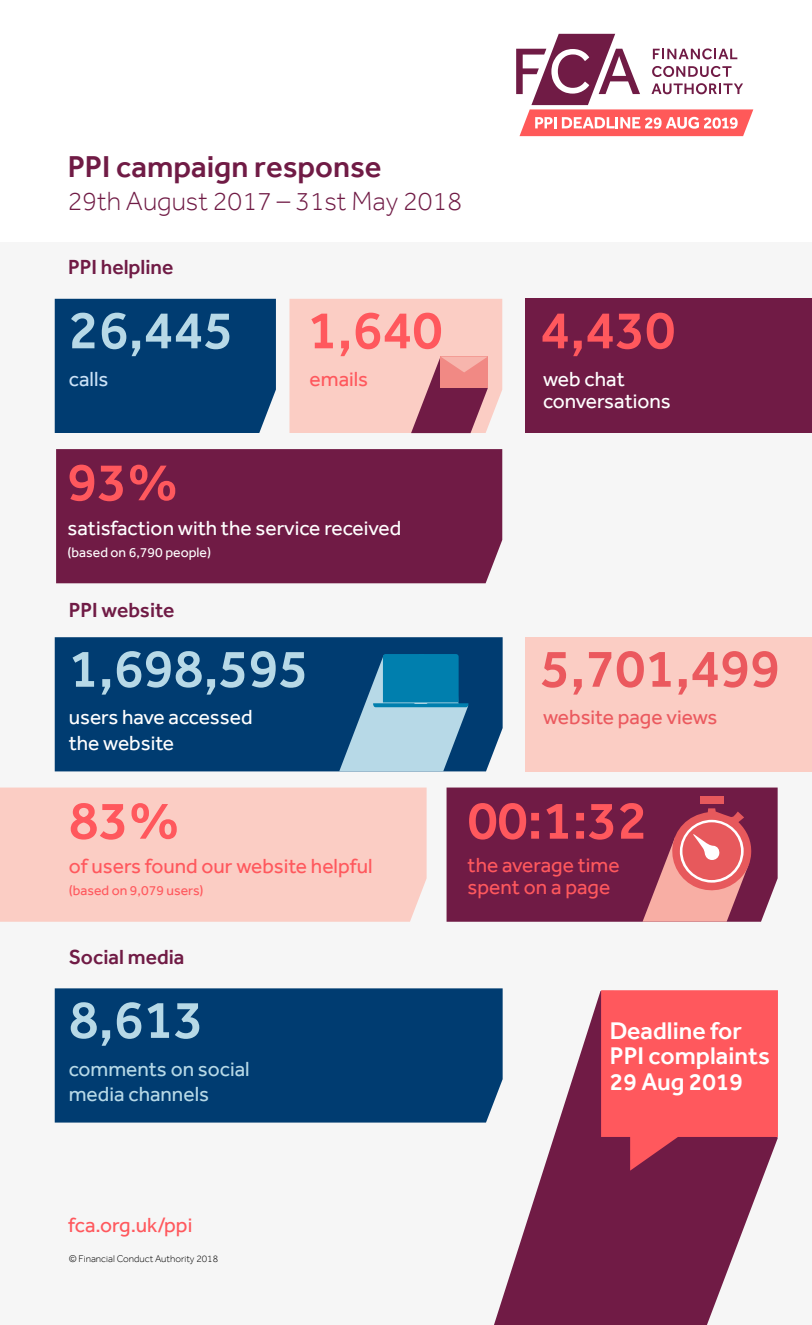
<style>
.page{position:relative;width:812px;height:1325px;background:#fff}
.page>*{position:absolute;margin:0;border:0;box-sizing:border-box;transform-origin:0 0}
.t1{font:500 55px "Effra";color:#ff585d}
.t2{font:500 55px "Effra";color:#b7d9e7}
.t3{font:500 55px "Effra";color:#eb595e}
.t4{font:500 31px "Effra";color:#701b45}
.t5{font:300 27px "Effra";color:#701b45}
.t6{font:500 24.8px/25.5px "Effra";color:#fff}
.t7{font:21px/22px "Effra";color:#fff}
.t8{font:21px/22px "Effra";color:#ff585d}
.t9{font:500 21px "Effra";color:#701b45}
.t10{font:21px/25.2px "Effra";color:#b7d9e7}
.t11{font:21px "Effra";color:#eb595e}
.t12{font:21px "Effra";color:#cbe2f7}
.t13{font:14px "Effra";color:#fff}
.t14{font:14px "Effra";color:#ff585d}
.t15{font:300 10px "Effra";color:#000}
</style>
<div class="page">
<div style="left:0;top:243px;width:812px;height:1081px;background:#f6f6f6"></div>
<svg style="left:516px;top:34px;width:237px;height:102px"></svg>
<div style="left:55px;top:299px;width:221px;height:134px;background:#003c71"></div>
<div style="left:56px;top:449px;width:446px;height:134px;background:#701b45"></div>
<div style="left:526px;top:299px;width:286px;height:134px;background:#701b45"></div>
<div style="left:55px;top:637px;width:448px;height:134px;background:#003c71"></div>
<div style="left:447px;top:787px;width:331px;height:134px;background:#701b45"></div>
<div style="left:0;top:787px;width:427px;height:134px;background:#fbcdc4"></div>
<div style="left:526px;top:637px;width:286px;height:134px;background:#fbcdc4"></div>
<div style="left:55px;top:988px;width:448px;height:134px;background:#003c71"></div>
<div style="left:700px;top:796px;width:23px;height:7px;background:#e7595c"></div>
<svg style="left:643px;top:808px;width:108px;height:113px;background:#c76772"></svg>
<svg style="left:494px;top:991px;width:272px;height:333px;fill:#701b45"></svg>
<svg style="left:601px;top:990px;width:177px;height:180px;background:#e94f5a"></svg>
<svg style="left:339px;top:654px;width:129px;height:117px;background:#5697b8"></svg>
<svg style="left:290px;top:299px;width:212px;height:134px;background:#ecb8b4"></svg>
<h2 class="t4" style="left:68px;top:148px;width:315px">PPI campaign response</h2>
<p class="t5" style="left:68px;top:185px;width:396px">29th August 2017 – 31st May 2018</p>
<p class="t9" style="left:68px;top:254px;width:107px">PPI helpline</p>
<h1 class="t2" style="left:69px;top:297px;width:166px">26,445</h1>
<p class="t12" style="left:69px;top:366px;width:41px">calls</p>
<h1 class="t1" style="left:67px;top:449px;width:112px">93%</h1>
<h1 class="t1" style="left:308px;top:297px;width:136px">1,640</h1>
<p class="t8" style="left:310px;top:368px;width:60px">emails</p>
<p class="t7" style="left:68px;top:516px;width:335px">satisfaction with the service received</p>
<p class="t13" style="left:68px;top:543px;width:145px">(based on 6,790 people)</p>
<p class="t9" style="left:69px;top:597px;width:107px">PPI website</p>
<h1 class="t2" style="left:69px;top:635px;width:241px">1,698,595</h1>
<p class="t7" style="left:69px;top:704px;width:185px;line-height:25.2px">users have accessed the website</p>
<h1 class="t1" style="left:69px;top:787px;width:112px">83%</h1>
<p class="t8" style="left:69px;top:855px;width:305px">of users found our website helpful</p>
<p class="t14" style="left:69px;top:882px;width:136px">(based on 9,079 users)</p>
<p class="t9" style="left:69px;top:944px;width:117px">Social media</p>
<h1 class="t2" style="left:69px;top:986px;width:136px">8,613</h1>
<p class="t10" style="left:69px;top:1055px;width:183px">comments on social media channels</p>
<h1 class="t1" style="left:540px;top:297px;width:136px">4,430</h1>
<p class="t7" style="left:543px;top:368px;width:129px">web chat conversations</p>
<h1 class="t3" style="left:540px;top:635px;width:241px">5,701,499</h1>
<p class="t11" style="left:543px;top:705px;width:176px">website page views</p>
<h1 class="t1" style="left:468px;top:787px;width:181px">00:1:32</h1>
<p class="t8" style="left:468px;top:854px;width:154px">the average time spent on a page</p>
<p class="t6" style="left:610px;top:1017px;width:161px">Deadline for<br>PPI complaints<br>29 Aug 2019</p>
<p class="t8" style="left:68px;top:1213px;width:126px">fca.org.uk/ppi</p>
<p class="t15" style="left:69px;top:1252px;width:151px">© Financial Conduct Authority 2018</p>
</div>
